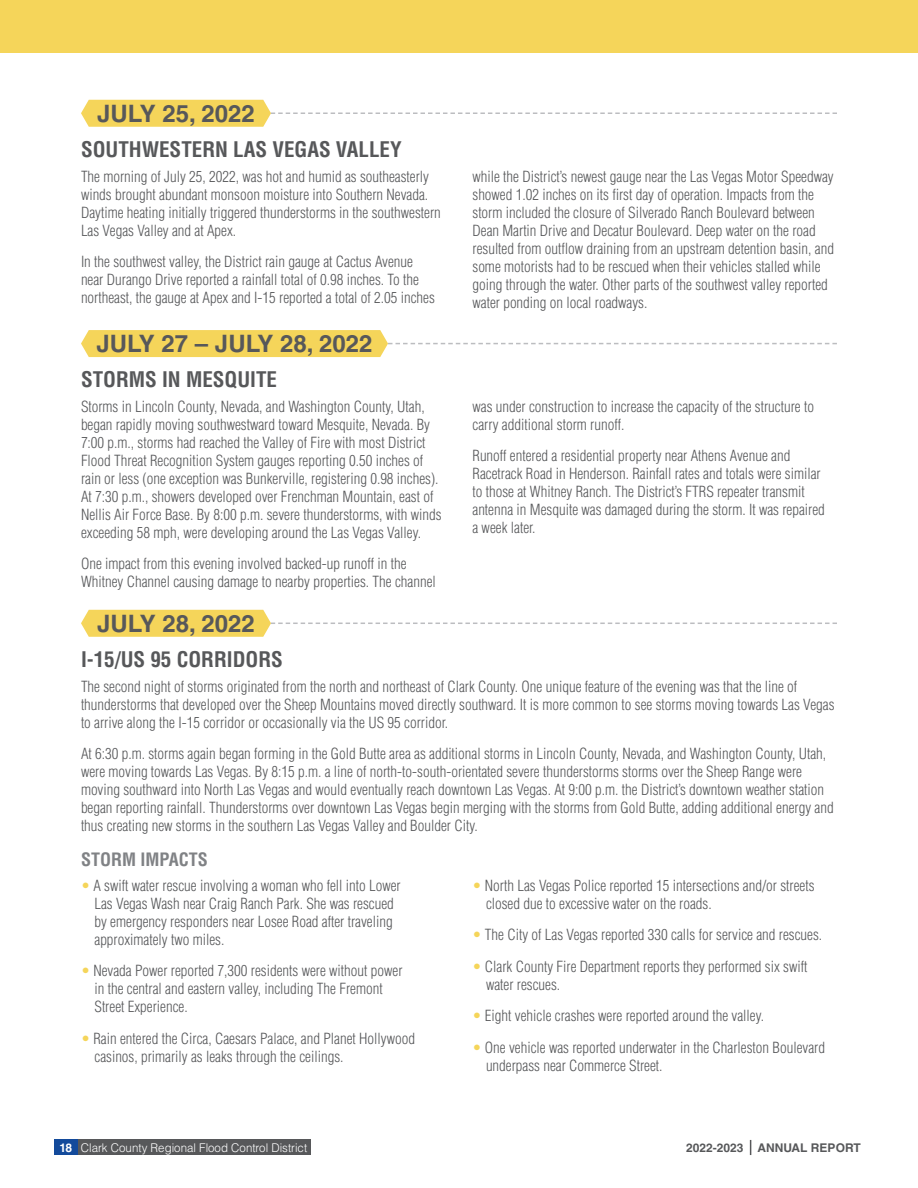
<style>
.page{position:relative;width:918px;height:1188px;background:#fff}
.page>*{position:absolute;margin:0;border:0;box-sizing:border-box;transform-origin:0 0}
.t1{font:700 24px "Helvetica LT Std";color:#57585a}
.t2{font:700 condensed 21px "Helvetica LT Std";color:#57585a}
.t3{font:700 condensed 18px "Helvetica LT Std";color:#808285}
.t4{font:300 condensed 15px/18px "Helvetica LT Std";color:#57585a}
.t5{font:300 12px "Helvetica LT Std";color:#fff;scale:.96 1}
.t6{font:700 12px "Helvetica LT Std";color:#57585a}
.s1{color:#f5d55a}
.s2{font-weight:700}
</style>
<div class="page">
<div style="left:0;top:0;width:918px;height:53px;background:#f5d55a"></div>
<svg style="left:81px;top:100px;width:756px;height:27px"></svg>
<svg style="left:81px;top:330px;width:756px;height:27px"></svg>
<svg style="left:81px;top:610px;width:756px;height:27px"></svg>
<div style="left:54px;top:1140px;width:24px;height:15px;background:#134a9b"></div>
<div style="left:78px;top:1140px;width:233px;height:15px;background:#57585a"></div>
<svg style="left:750px;top:1140px;width:1px;height:15px"></svg>
<h1 class="t1" style="left:97px;top:99px;width:159px">JULY 25, 2022</h1>
<h2 class="t2" style="left:81px;top:136px;width:322px">SOUTHWESTERN LAS VEGAS VALLEY</h2>
<p class="t4" style="left:81px;top:167px;width:361px">The morning of July 25, 2022, was hot and humid as southeasterly winds brought abundant monsoon moisture into Southern Nevada.<br>Daytime heating initially triggered thunderstorms in the southwestern Las Vegas Valley and at Apex.</p>
<p class="t4" style="left:81px;top:253px;width:355px">In the southwest valley, the District rain gauge at Cactus Avenue near Durango Drive reported a rainfall total of 0.98 inches. To the northeast, the gauge at Apex and I-15 reported a total of 2.05 inches</p>
<h1 class="t1" style="left:96px;top:329px;width:278px">JULY 27 – JULY 28, 2022</h1>
<h2 class="t2" style="left:81px;top:366px;width:198px">STORMS IN MESQUITE</h2>
<p class="t4" style="left:81px;top:397px;width:362px">Storms in Lincoln County, Nevada, and Washington County, Utah, began rapidly moving southwestward toward Mesquite, Nevada. By 7:00 p.m., storms had reached the Valley of Fire with most District Flood Threat Recognition System gauges reporting 0.50 inches of rain or less (one exception was Bunkerville, registering 0.98 inches).<br>At 7:30 p.m., showers developed over Frenchman Mountain, east of Nellis Air Force Base. By 8:00 p.m. severe thunderstorms, with winds exceeding 58 mph, were developing around the Las Vegas Valley.</p>
<p class="t4" style="left:81px;top:555px;width:356px">One impact from this evening involved backed-up runoff in the<br>Whitney Channel causing damage to nearby properties. The channel</p>
<h1 class="t1" style="left:97px;top:609px;width:159px">JULY 28, 2022</h1>
<p class="t4" style="left:472px;top:167px;width:363px">while the District’s newest gauge near the Las Vegas Motor Speedway showed 1.02 inches on its first day of operation. Impacts from the storm included the closure of Silverado Ranch Boulevard between Dean Martin Drive and Decatur Boulevard. Deep water on the road resulted from outflow draining from an upstream detention basin, and some motorists had to be rescued when their vehicles stalled while going through the water. Other parts of the southwest valley reported water ponding on local roadways.</p>
<p class="t4" style="left:472px;top:397px;width:343px">was under construction to increase the capacity of the structure to carry additional storm runoff.</p>
<p class="t4" style="left:472px;top:447px;width:354px">Runoff entered a residential property near Athens Avenue and Racetrack Road in Henderson. Rainfall rates and totals were similar to those at Whitney Ranch. The District’s FTRS repeater transmit antenna in Mesquite was damaged during the storm. It was repaired a week later.</p>
<h2 class="t2" style="left:81px;top:646px;width:203px">I-15/US 95 CORRIDORS</h2>
<p class="t4" style="left:81px;top:677px;width:755px">The second night of storms originated from the north and northeast of Clark County. One unique feature of the evening was that the line of thunderstorms that developed over the Sheep Mountains moved directly southward. It is more common to see storms moving towards Las Vegas to arrive along the I-15 corridor or occasionally via the US 95 corridor.</p>
<p class="t4" style="left:81px;top:745px;width:754px">At 6:30 p.m. storms again began forming in the Gold Butte area as additional storms in Lincoln County, Nevada, and Washington County, Utah, were moving towards Las Vegas. By 8:15 p.m. a line of north-to-south-orientated severe thunderstorms storms over the Sheep Range were moving southward into North Las Vegas and would eventually reach downtown Las Vegas. At 9:00 p.m. the District’s downtown weather station began reporting rainfall. Thunderstorms over downtown Las Vegas begin merging with the storms from Gold Butte, adding additional energy and thus creating new storms in the southern Las Vegas Valley and Boulder City.</p>
<p class="t3" style="left:81px;top:848px;width:128px">STORM IMPACTS</p>
<p class="t4" style="left:94px;top:876px;width:308px;text-indent:-14px"><span class="s1">•</span> A swift water rescue involving a woman who fell into Lower Las Vegas Wash near Craig Ranch Park. She was rescued by emergency responders near Losee Road after traveling approximately two miles.</p>
<p class="t4" style="left:94px;top:962px;width:310px;text-indent:-14px"><span class="s1">•</span> Nevada Power reported 7,300 residents were without power in the central and eastern valley, including The Fremont<br>Street Experience.</p>
<p class="t4" style="left:94px;top:1029px;width:322px;text-indent:-14px"><span class="s1">•</span> Rain entered the Circa, Caesars Palace, and Planet Hollywood casinos, primarily as leaks through the ceilings.</p>
<p class="t4" style="left:486px;top:876px;width:330px;text-indent:-14px"><span class="s1">•</span> North Las Vegas Police reported 15 intersections and/or streets closed due to excessive water on the roads.</p>
<p class="t4" style="left:472px;top:926px;width:351px"><span class="s1">•</span> The City of Las Vegas reported 330 calls for service and rescues.</p>
<p class="t4" style="left:486px;top:957px;width:323px;text-indent:-14px"><span class="s1">•</span> Clark County Fire Department reports they performed six swift water rescues.</p>
<p class="t4" style="left:472px;top:1007px;width:293px"><span class="s1">•</span> Eight vehicle crashes were reported around the valley.</p>
<p class="t4" style="left:486px;top:1038px;width:341px;text-indent:-14px"><span class="s1">•</span> One vehicle was reported underwater in the Charleston Boulevard underpass near Commerce Street.</p>
<p class="t5" style="left:59px;top:1140px;width:260px"><span class="s2">18</span> Clark County Regional Flood Control District</p>
<p class="t6" style="left:686px;top:1140px;width:176px">2022-2023 ANNUAL REPORT</p>
</div>
